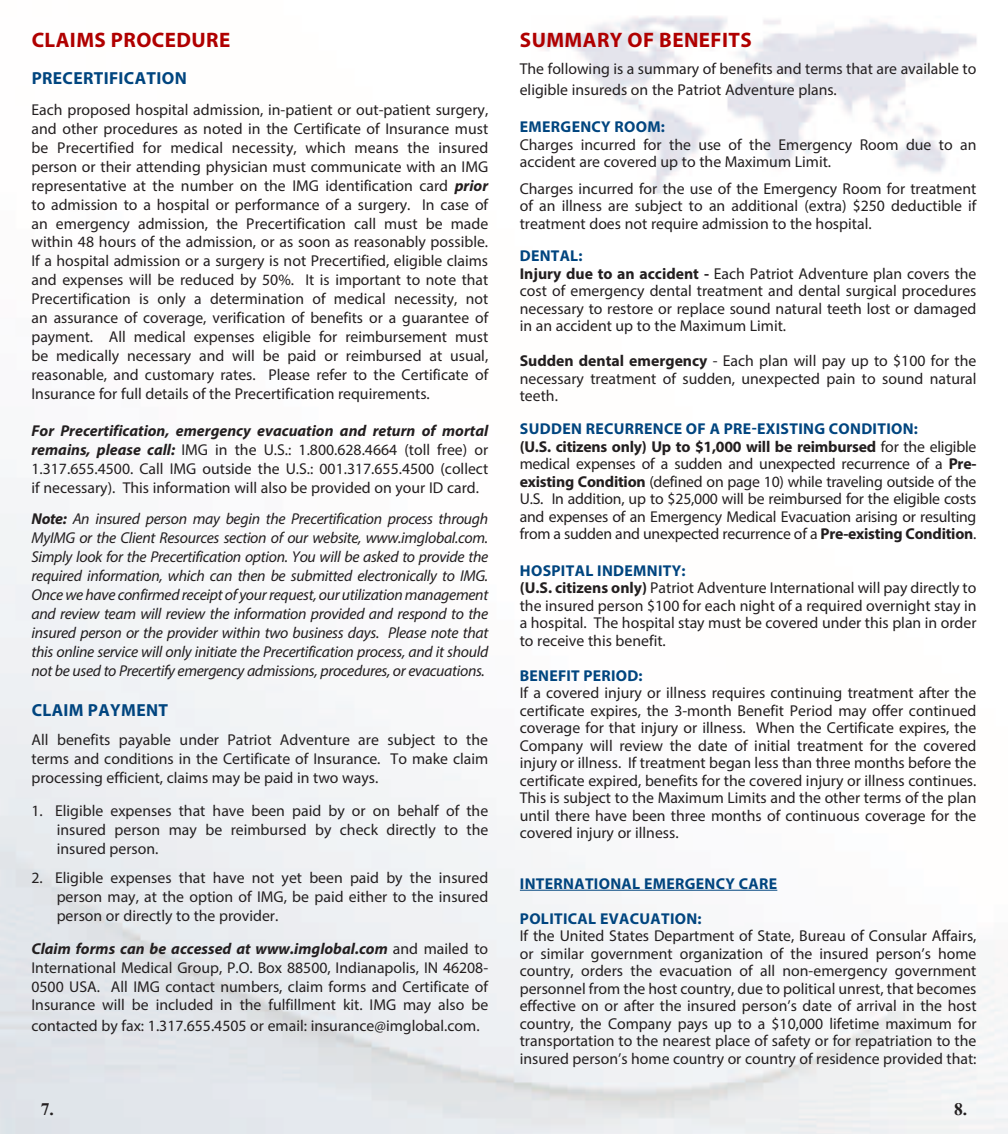
<style>
.page{position:relative;width:1008px;height:1134px;background:#fff}
.page>*{position:absolute;margin:0;border:0;box-sizing:border-box;transform-origin:0 0}
.t1{font:700 21px "Myriad Pro";letter-spacing:.02em;color:#b00000}
.t2{font:700 17.5px "Myriad Pro";letter-spacing:.02em;color:#01457f}
.t3{font:700 17.5px "Times New Roman";color:#231f20}
.t4{font:15.75px/17.5px "Myriad Pro";color:#231f20;text-align:justify}
.t5{font:italic 15.75px/18.9px "Myriad Pro";letter-spacing:-.02em;color:#231f20;text-align:justify}
.t6{font:700 15.75px "Myriad Pro";letter-spacing:.02em;color:#01457f}
.s1{font-weight:700;font-style:italic}
.s2{font-weight:700}
.s3{font-weight:700;color:#01457f}
</style>
<div class="page">
<hr style="left:520px;top:890px;width:257px;height:1px;background:#01457f">
<h1 class="t1" style="left:32px;top:26px;width:200px">CLAIMS PROCEDURE</h1>
<p class="t2" style="left:32px;top:67px;width:157px">PRECERTIFICATION</p>
<p class="t4" style="left:32px;top:100px;width:459px;line-height:18.9px">Each proposed hospital admission, in-patient or out-patient surgery, and other procedures as noted in the Certificate of Insurance must be Precertified for medical necessity, which means the insured person or their attending physician must communicate with an IMG representative at the number on the IMG identification card <span class="s1">prior </span>to admission to a hospital or performance of a surgery. In case of an emergency admission, the Precertification call must be made within 48 hours of the admission, or as soon as reasonably possible.<br>If a hospital admission or a surgery is not Precertified, eligible claims and expenses will be reduced by 50%. It is important to note that Precertification is only a determination of medical necessity, not an assurance of coverage, verification of benefits or a guarantee of payment. All medical expenses eligible for reimbursement must be medically necessary and will be paid or reimbursed at usual, reasonable, and customary rates. Please refer to the Certificate of Insurance for full details of the Precertification requirements.</p>
<p class="t4" style="left:32px;top:421px;width:458px;line-height:18.9px"><span class="s1">For Precertification, emergency evacuation and return of mortal remains, please call:</span> IMG in the U.S.: 1.800.628.4664 (toll free) or 1.317.655.4500. Call IMG outside the U.S.: 001.317.655.4500 (collect if necessary). This information will also be provided on your ID card.</p>
<p class="t5" style="left:32px;top:509px;width:458px"><span class="s2">Note:</span> An insured person may begin the Precertification process through MyIMG or the Client Resources section of our website, www.imglobal.com.<br>Simply look for the Precertification option. You will be asked to provide the required information, which can then be submitted electronically to IMG.<br>Once we have confirmed receipt of your request, our utilization management and review team will review the information provided and respond to the insured person or the provider within two business days. Please note that this online service will only initiate the Precertification process, and it should not be used to Precertify emergency admissions, procedures, or evacuations.</p>
<p class="t2" style="left:32px;top:698px;width:138px">CLAIM PAYMENT</p>
<p class="t4" style="left:32px;top:730px;width:458px;line-height:18.9px">All benefits payable under Patriot Adventure are subject to the terms and conditions in the Certificate of Insurance. To make claim processing efficient, claims may be paid in two ways.</p>
<p class="t4" style="left:57px;top:801px;width:433px;line-height:18.9px;text-indent:-25px">1. Eligible expenses that have been paid by or on behalf of the insured person may be reimbursed by check directly to the insured person.</p>
<p class="t4" style="left:57px;top:868px;width:433px;line-height:18.9px;text-indent:-25px">2. Eligible expenses that have not yet been paid by the insured person may, at the option of IMG, be paid either to the insured person or directly to the provider.</p>
<p class="t4" style="left:32px;top:939px;width:458px;line-height:18.9px"><span class="s1">Claim forms can be accessed at www.imglobal.com</span> and mailed to International Medical Group, P.O. Box 88500, Indianapolis, IN 46208- 0500 USA. All IMG contact numbers, claim forms and Certificate of Insurance will be included in the fulfillment kit. IMG may also be</p>
<p class="t4" style="left:32px;top:1017px;width:450px">contacted by fax: 1.317.655.4505 or email: insurance@imglobal.com.</p>
<h1 class="t1" style="left:520px;top:26px;width:233px">SUMMARY OF BENEFITS</h1>
<p class="t4" style="left:520px;top:57px;width:458px;line-height:21px">The following is a summary of benefits and terms that are available to eligible insureds on the Patriot Adventure plans.</p>
<p class="t6" style="left:520px;top:117px;width:147px">EMERGENCY ROOM:</p>
<p class="t4" style="left:520px;top:136px;width:458px">Charges incurred for the use of the Emergency Room due to an accident are covered up to the Maximum Limit.</p>
<p class="t4" style="left:520px;top:179px;width:458px">Charges incurred for the use of the Emergency Room for treatment of an illness are subject to an additional (extra) $250 deductible if treatment does not require admission to the hospital.</p>
<p class="t4" style="left:520px;top:247px;width:458px;text-align:left"><span class="s3">DENTAL:<br></span><span class="s2">Injury due to an accident -</span> Each Patriot Adventure plan covers the cost of emergency dental treatment and dental surgical procedures necessary to restore or replace sound natural teeth lost or damaged in an accident up to the Maximum Limit.</p>
<p class="t4" style="left:520px;top:352px;width:458px"><span class="s2">Sudden dental emergency</span> - Each plan will pay up to $100 for the necessary treatment of sudden, unexpected pain to sound natural teeth.</p>
<p class="t4" style="left:520px;top:420px;width:458px;text-align:left"><span class="s3">SUDDEN RECURRENCE OF A PRE-EXISTING CONDITION:<br></span><span class="s2">(U.S. citizens only) Up to $1,000 will be reimbursed</span> for the eligible medical expenses of a sudden and unexpected recurrence of a <span class="s2">Pre&shy;existing Condition</span> (defined on page 10) while traveling outside of the U.S. In addition, up to $25,000 will be reimbursed for the eligible costs and expenses of an Emergency Medical Evacuation arising or resulting from a sudden and unexpected recurrence of a <span class="s2">Pre-existing Condition</span>.</p>
<p class="t4" style="left:520px;top:561px;width:458px;text-align:left"><span class="s3">HOSPITAL INDEMNITY:<br></span><span class="s2">(U.S. citizens only)</span> Patriot Adventure International will pay directly to the insured person $100 for each night of a required overnight stay in a hospital. The hospital stay must be covered under this plan in order to receive this benefit.</p>
<p class="t6" style="left:520px;top:665px;width:124px">BENEFIT PERIOD:</p>
<p class="t4" style="left:520px;top:684px;width:458px">If a covered injury or illness requires continuing treatment after the certificate expires, the 3-month Benefit Period may offer continued coverage for that injury or illness. When the Certificate expires, the Company will review the date of initial treatment for the covered injury or illness. If treatment began less than three months before the certificate expired, benefits for the covered injury or illness continues.<br>This is subject to the Maximum Limits and the other terms of the plan until there have been three months of continuous coverage for the covered injury or illness.</p>
<p class="t6" style="left:520px;top:873px;width:259px">INTERNATIONAL EMERGENCY CARE</p>
<p class="t6" style="left:520px;top:908px;width:183px">POLITICAL EVACUATION:</p>
<p class="t4" style="left:520px;top:927px;width:458px">If the United States Department of State, Bureau of Consular Affairs, or similar government organization of the insured person’s home country, orders the evacuation of all non-emergency government personnel from the host country, due to political unrest, that becomes effective on or after the insured person’s date of arrival in the host country, the Company pays up to a $10,000 lifetime maximum for transportation to the nearest place of safety or for repatriation to the insured person’s home country or country of residence provided that:</p>
<p class="t3" style="left:41px;top:1100px;width:15px">7.</p>
<p class="t3" style="left:954px;top:1100px;width:15px">8.</p>
</div>
